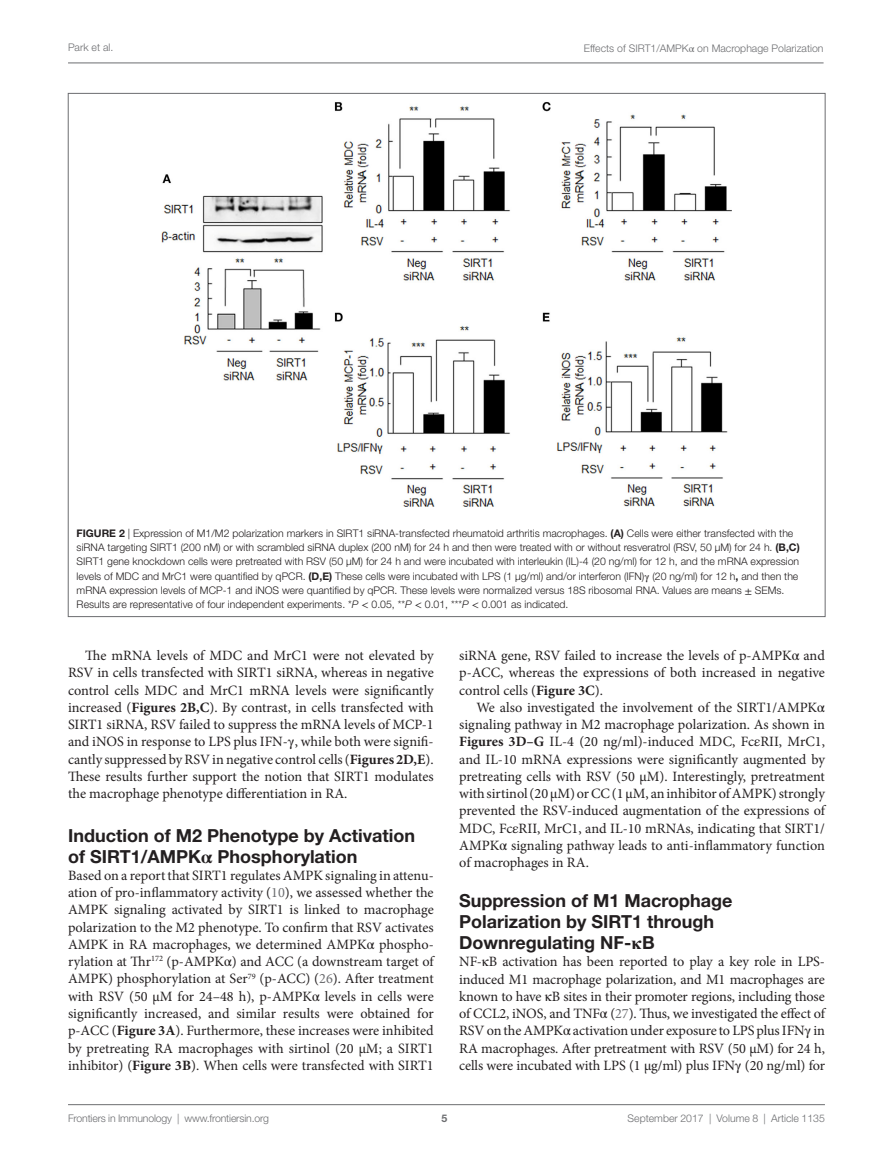
<style>
.page{position:relative;width:893px;height:1170px;background:#fff}
.page>*{position:absolute;margin:0;border:0;box-sizing:border-box;transform-origin:0 0}
.t1{font:700 18px/21px "Helvetica Neue LT Std";color:#231f20}
.t2{font:14.25px/17.2px "Minion Pro";letter-spacing:-.005em;color:#231f20;text-align:justify}
.t3{font:300 10.5px/14.2px "Helvetica Neue LT Std";color:#231f20}
.t4{font:300 10.5px "Helvetica Neue LT Std";color:#6c6d70}
.t5{font:700 10.5px "Helvetica Neue LT Std";color:#6c6d70}
.s1{font-family:"STIX General";font-weight:400}
.s2{font-weight:700}
.s3{font-style:italic}
.s4{font-family:"STIX General"}
.s5{color:#6c6d70}
</style>
<div class="page">
<img style="left:162px;top:102px;width:569px;height:405px">
<hr style="left:68px;top:1104px;width:757px;height:1px;background:#6c6d70">
<hr style="left:68px;top:63px;width:755px;height:1px;background:#6c6d70">
<p class="t4" style="left:68px;top:41px;width:47px">Park et al.</p>
<p class="t4" style="left:584px;top:42px;width:241px">Effects of SIRT1/AMPK<span class="s1">α</span> on Macrophage Polarization</p>
<p class="t3" style="left:77px;top:525px;width:725px"><span class="s2">FIG URE 2</span> | Expression of M1/M2 polarization markers in SIRT1 siRNA-transfected rheumatoid arthritis macrophages. <span class="s2">(A)</span> Cells were either transfected with the siRNA targeting SIRT1 (200 nM) or with scrambled siRNA duplex (200 nM) for 24 h and then were treated with or without resveratrol (RSV, 50 µM) for 24 h. <span class="s2">(B,C)<br></span>SIRT1 gene knockdown cells were pretreated with RSV (50 µM) for 24 h and were incubated with interleukin (IL)-4 (20 ng/ml) for 12 h, and the mRNA expression levels of MDC and MrC1 were quantified by qPCR. <span class="s2">(D,E)</span> These cells were incubated with LPS (1 µg/ml) and/or interferon (IFN)<span class="s1">γ</span> (20 ng/ml) for 12 h<span class="s2">,</span> and then the mRNA expression levels of MCP-1 and iNOS were quantified by qPCR. These levels were normalized versus 18S ribosomal RNA. Values are means <span class="s1">±</span> SEMs.<br>Results are representative of four independent experiments. *<span class="s3">P</span> <span class="s1">&lt;</span> 0.05, **<span class="s3">P</span> <span class="s1">&lt;</span> 0.01, ***<span class="s3">P</span> <span class="s1">&lt;</span> 0.001 as indicated.</p>
<p class="t2" style="left:68px;top:647px;width:367px;text-indent:17px">The mRNA levels of MDC and MrC1 were not elevated by RSV in cells transfected with SIRT1 siRNA, whereas in negative control cells MDC and MrC1 mRNA levels were significantly increased (<span class="s2">Figures 2B,C</span>). By contrast, in cells transfected with SIRT1 siRNA, RSV failed to suppress the mRNA levels of MCP-1 and iNOS in response to LPS plus IFN-<span class="s4">γ</span>, while both were signifi&shy;cantly suppressed by RSV in negative control cells (<span class="s2">Figures 2D,E</span>).<br>These results further support the notion that SIRT1 modulates the macrophage phenotype differentiation in RA.</p>
<p class="t1" style="left:68px;top:824px;width:349px">Induction of M2 Phenotype by Activation of SIRT1/AMPK<span class="s4">α</span> Phosphorylation</p>
<p class="t2" style="left:68px;top:866px;width:367px">Based on a report that SIRT1 regulates AMPK signaling in attenu&shy;ation of pro-inflammatory activity (<span class="s5">10</span>), we assessed whether the AMPK signaling activated by SIRT1 is linked to macrophage polarization to the M2 phenotype. To confirm that RSV activates AMPK in RA macrophages, we determined AMPK<span class="s4">α</span> phospho&shy;rylation at Thr<sup>172</sup> (p-AMPK<span class="s4">α</span>) and ACC (a downstream target of AMPK) phosphorylation at Ser<sup>79</sup> (p-ACC) (<span class="s5">26</span>). After treatment with RSV (50 µM for 24–48 h), p-AMPK<span class="s4">α</span> levels in cells were significantly increased, and similar results were obtained for p-ACC (<span class="s2">Figure 3A</span>). Furthermore, these increases were inhibited by pretreating RA macrophages with sirtinol (20 µM; a SIRT1 inhibitor) (<span class="s2">Figure 3B</span>). When cells were transfected with SIRT1</p>
<p class="t2" style="left:459px;top:647px;width:367px">siRNA gene, RSV failed to increase the levels of p-AMPK<span class="s4">α</span> and p-ACC, whereas the expressions of both increased in negative control cells (<span class="s2">Figure 3C</span>).</p>
<p class="t2" style="left:459px;top:698px;width:367px;text-indent:17px">We also investigated the involvement of the SIRT1/AMPK<span class="s4">α </span>signaling pathway in M2 macrophage polarization. As shown in <span class="s2">Figures 3D–G</span> IL-4 (20 ng/ml)-induced MDC, Fc<span class="s4">ε</span>RII, MrC1, and IL-10 mRNA expressions were significantly augmented by pretreating cells with RSV (50 µM). Interestingly, pretreatment with sirtinol (20 µM) or CC (1 µM, an inhibitor of AMPK) strongly prevented the RSV-induced augmentation of the expressions of MDC, Fc<span class="s4">ε</span>RII, MrC1, and IL-10 mRNAs, indicating that SIRT1/ AMPK<span class="s4">α</span> signaling pathway leads to anti-inflammatory function of macrophages in RA.</p>
<p class="t1" style="left:459px;top:889px;width:275px">Suppression of M1 Macrophage<br>Polarization by SIRT1 through<br>Downregulating NF-<span class="s4">κ</span>B</p>
<p class="t2" style="left:459px;top:953px;width:367px">NF-<span class="s4">κ</span>B activation has been reported to play a key role in LPS&shy;induced M1 macrophage polarization, and M1 macrophages are known to have <span class="s4">κ</span>B sites in their promoter regions, including those of CCL2, iNOS, and TNF<span class="s4">α</span> (<span class="s5">27</span>). Thus, we investigated the effect of RSV on the AMPK<span class="s4">α</span> activation under exposure to LPS plus IFN<span class="s4">γ</span> in RA macrophages. After pretreatment with RSV (50 µM) for 24 h, cells were incubated with LPS (1 µg/ml) plus IFN<span class="s4">γ</span> (20 ng/ml) for</p>
<p class="t4" style="left:68px;top:1111px;width:203px">Frontiers in Immunology | www.frontiersin.org</p>
<p class="t4" style="left:628px;top:1111px;width:199px">September 2017 | Volume 8 | Article 1135</p>
<p class="t5" style="left:441px;top:1111px;width:7px">5</p>
</div>
